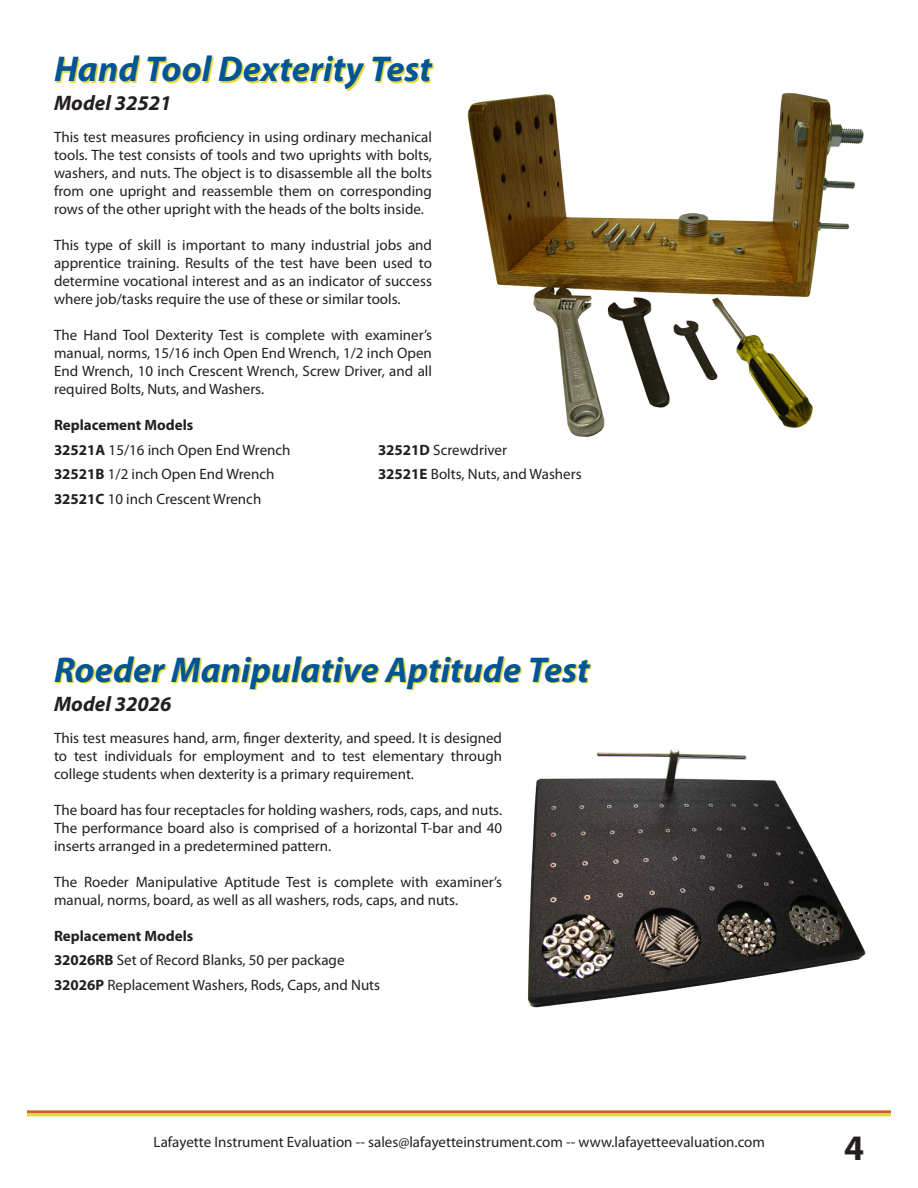
<style>
.page{position:relative;width:918px;height:1188px;background:#fff}
.page>*{position:absolute;margin:0;border:0;box-sizing:border-box;transform-origin:0 0}
.t1{font:italic 700 36px "Myriad Pro";color:#005595}
.t2{font:700 36px "Myriad Pro";color:#231f20}
.t3{font:italic 700 21px "Myriad Pro";color:#231f20}
.t4{font:15px/18px "Myriad Pro";color:#231f20;text-align:justify}
.t5{font:700 15px "Myriad Pro";color:#231f20}
.s1{font-weight:700}
</style>
<div class="page">
<hr style="left:27px;top:1110px;width:864px;height:3px;background:#c96127">
<hr style="left:27px;top:1113px;width:864px;height:3px;background:#e8d838">
<img style="left:467px;top:93px;width:397px;height:343px">
<img style="left:527px;top:749px;width:339px;height:259px">
<p class="t1" style="left:54px;top:45px;width:379px">Hand Tool Dexterity Test</p>
<p class="t3" style="left:54px;top:90px;width:119px">Model 32521</p>
<p class="t4" style="left:54px;top:127px;width:380px">This test measures proficiency in using ordinary mechanical tools. The test consists of tools and two uprights with bolts, washers, and nuts. The object is to disassemble all the bolts from one upright and reassemble them on corresponding rows of the other upright with the heads of the bolts inside.</p>
<p class="t4" style="left:54px;top:235px;width:380px">This type of skill is important to many industrial jobs and apprentice training. Results of the test have been used to determine vocational interest and as an indicator of success where job/tasks require the use of these or similar tools.</p>
<p class="t4" style="left:54px;top:325px;width:380px">The Hand Tool Dexterity Test is complete with examiner’s manual, norms, 15/16 inch Open End Wrench, 1/2 inch Open End Wrench, 10 inch Crescent Wrench, Screw Driver, and all required Bolts, Nuts, and Washers.</p>
<p class="t5" style="left:54px;top:415px;width:141px">Replacement Models</p>
<p class="t4" style="left:54px;top:440px;width:238px"><span class="s1">32521A</span> 15/16 inch Open End Wrench</p>
<p class="t4" style="left:378px;top:440px;width:131px"><span class="s1">32521D</span> Screwdriver</p>
<p class="t4" style="left:54px;top:465px;width:222px"><span class="s1">32521B</span> 1/2 inch Open End Wrench</p>
<p class="t4" style="left:378px;top:465px;width:205px"><span class="s1">32521E</span> Bolts, Nuts, and Washers</p>
<p class="t4" style="left:54px;top:490px;width:209px"><span class="s1">32521C</span> 10 inch Crescent Wrench</p>
<p class="t1" style="left:54px;top:646px;width:537px">Roeder Manipulative Aptitude Test</p>
<p class="t3" style="left:54px;top:690px;width:119px">Model 32026</p>
<p class="t4" style="left:54px;top:728px;width:450px">This test measures hand, arm, finger dexterity, and speed. It is designed to test individuals for employment and to test elementary through college students when dexterity is a primary requirement.</p>
<p class="t4" style="left:54px;top:800px;width:450px">The board has four receptacles for holding washers, rods, caps, and nuts.<br>The performance board also is comprised of a horizontal T-bar and 40 inserts arranged in a predetermined pattern.</p>
<p class="t4" style="left:54px;top:872px;width:450px">The Roeder Manipulative Aptitude Test is complete with examiner’s manual, norms, board, as well as all washers, rods, caps, and nuts.</p>
<p class="t5" style="left:54px;top:926px;width:141px">Replacement Models</p>
<p class="t4" style="left:54px;top:951px;width:292px"><span class="s1">32026RB</span> Set of Record Blanks, 50 per package</p>
<p class="t4" style="left:54px;top:976px;width:328px"><span class="s1">32026P</span> Replacement Washers, Rods, Caps, and Nuts</p>
<p class="t4" style="left:154px;top:1133px;width:613px">Lafayette Instrument Evaluation -- sales@lafayetteinstrument.com -- www.lafayetteevaluation.com</p>
<p class="t2" style="left:844px;top:1125px;width:21px">4</p>
</div>
